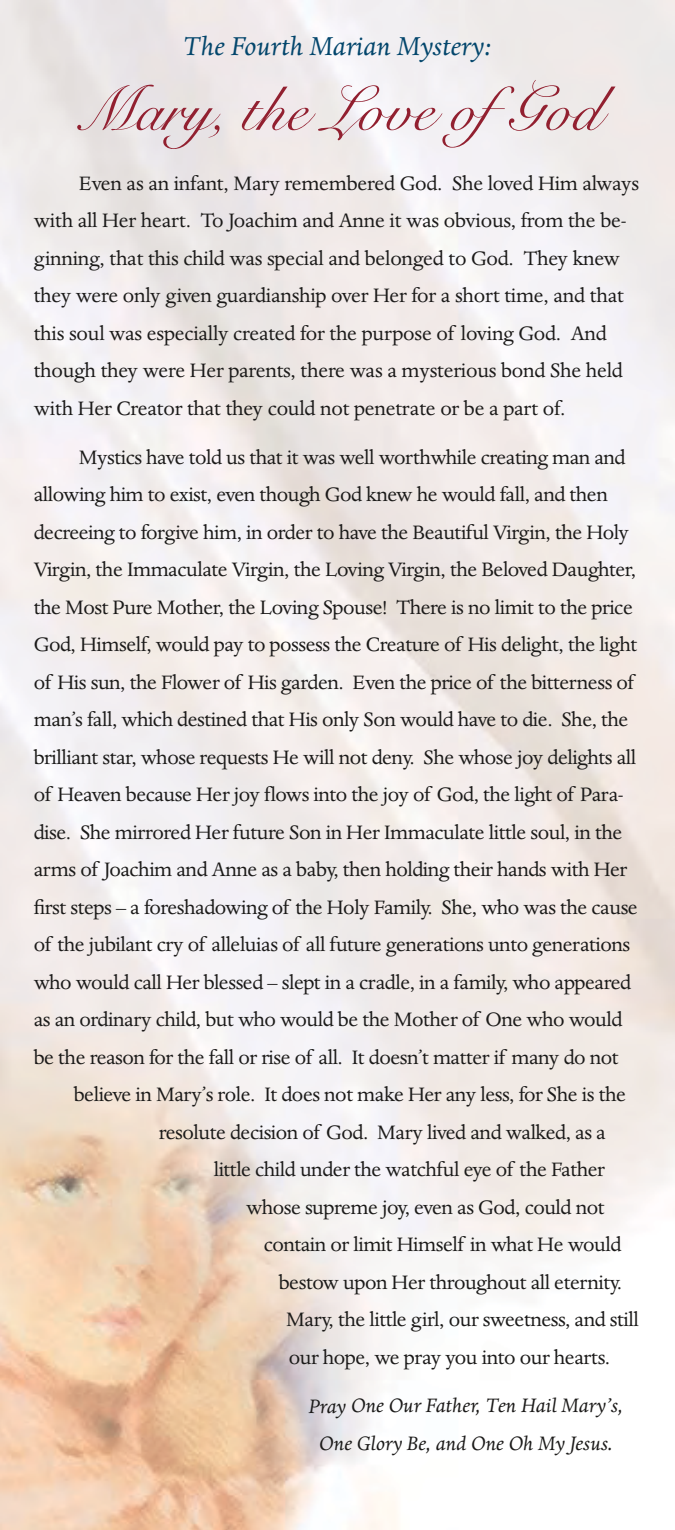
<style>
.page{position:relative;width:675px;height:1530px;background:#fff}
.page>*{position:absolute;margin:0;border:0;box-sizing:border-box;transform-origin:0 0}
.t1{font:62.5px "Snell Roundhand Script";color:#922030}
.t2{font:italic 30px "Dante";color:#03466c}
.t3{font:22.5px/37.5px "Dante";letter-spacing:-.02em;color:#1b1a19}
.t4{font:italic 22.5px/37.5px "Dante";color:#1b1a19;text-align:center}
</style>
<div class="page">
<img style="left:0;top:0;width:675px;height:1530px">
<h2 class="t2" style="left:183px;top:29px;width:310px">The Fourth Marian Mystery:</h2>
<h1 class="t1" style="left:74px;top:74px;width:528px">Mary, the Love ofGod</h1>
<p class="t3" style="left:34px;top:165px;width:607px;text-indent:45px">Even as an infant, Mary remembered God. She loved Him always with all Her heart. To Joachim and Anne it was obvious, from the be&shy;ginning, that this child was special and belonged to God. They knew they were only given guardianship over Her for a short time, and that this soul was especially created for the purpose of loving God. And though they were Her parents, there was a mysterious bond She held with Her Creator that they could not penetrate or be a part of.</p>
<p class="t3" style="left:79px;top:439px;width:548px">Mystics have told us that it was well worthwhile creating man and</p>
<p class="t3" style="left:34px;top:476px;width:576px">allowing him to exist, even though God knew he would fall, and then</p>
<p class="t3" style="left:34px;top:514px;width:597px">decreeing to forgive him, in order to have the Beautiful Virgin, the Holy</p>
<p class="t3" style="left:34px;top:551px;width:604px">Virgin, the Immaculate Virgin, the Loving Virgin, the Beloved Daughter,</p>
<p class="t3" style="left:34px;top:589px;width:601px">the Most Pure Mother, the Loving Spouse! There is no limit to the price</p>
<p class="t3" style="left:34px;top:626px;width:605px">God, Himself, would pay to possess the Creature of His delight, the light</p>
<p class="t3" style="left:34px;top:664px;width:601px">of His sun, the Flower of His garden. Even the price of the bitterness of</p>
<p class="t3" style="left:34px;top:701px;width:596px">man’s fall, which destined that His only Son would have to die. She, the</p>
<p class="t3" style="left:34px;top:739px;width:604px">brilliant star, whose requests He will not deny. She whose joy delights all</p>
<p class="t3" style="left:34px;top:776px;width:592px">of Heaven because Her joy flows into the joy of God, the light of Para-</p>
<p class="t3" style="left:34px;top:814px;width:590px">dise. She mirrored Her future Son in Her Immaculate little soul, in the</p>
<p class="t3" style="left:34px;top:851px;width:595px">arms of Joachim and Anne as a baby, then holding their hands with Her</p>
<p class="t3" style="left:34px;top:889px;width:606px">first steps – a foreshadowing of the Holy Family. She, who was the cause</p>
<p class="t3" style="left:34px;top:926px;width:598px">of the jubilant cry of alleluias of all future generations unto generations</p>
<p class="t3" style="left:34px;top:964px;width:599px">who would call Her blessed – slept in a cradle, in a family, who appeared</p>
<p class="t3" style="left:34px;top:1001px;width:590px">as an ordinary child, but who would be the Mother of One who would</p>
<p class="t3" style="left:34px;top:1039px;width:586px">be the reason for the fall or rise of all. It doesn’t matter if many do not</p>
<p class="t3" style="left:74px;top:1076px;width:554px">believe in Mary’s role. It does not make Her any less, for She is the</p>
<p class="t3" style="left:159px;top:1114px;width:449px">resolute decision of God. Mary lived and walked, as a</p>
<p class="t3" style="left:214px;top:1151px;width:393px">little child under the watchful eye of the Father</p>
<p class="t3" style="left:246px;top:1189px;width:360px">whose supreme joy, even as God, could not</p>
<p class="t3" style="left:264px;top:1226px;width:359px">contain or limit Himself in what He would</p>
<p class="t3" style="left:279px;top:1264px;width:345px">bestow upon Her throughout all eternity.</p>
<p class="t3" style="left:286px;top:1301px;width:354px">Mary, the little girl, our sweetness, and still</p>
<p class="t3" style="left:289px;top:1339px;width:323px">our hope, we pray you into our hearts.</p>
<p class="t4" style="left:309px;top:1387px;width:316px">Pray One Our Father, Ten Hail Mary’s,<br>One Glory Be, and One Oh My Jesus.</p>
</div>
